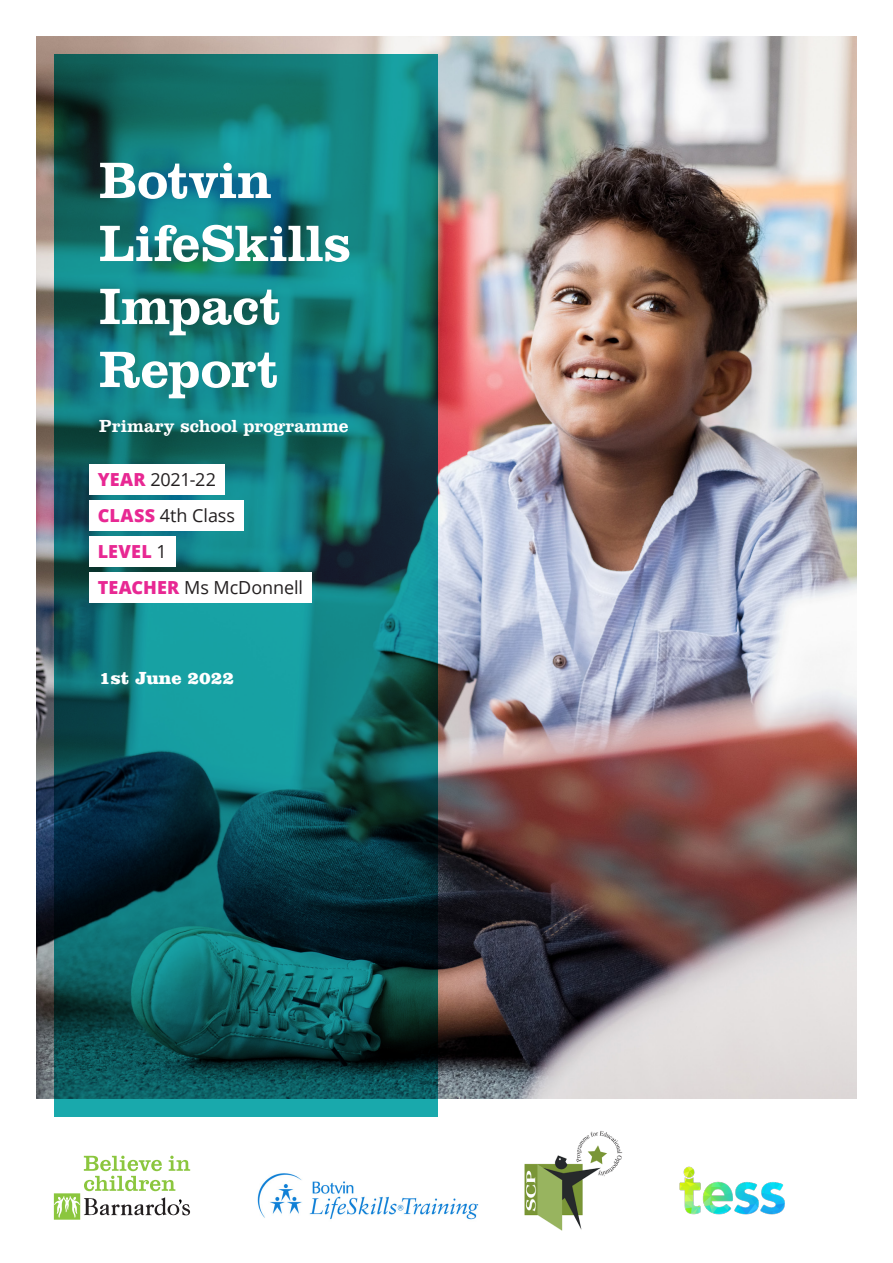
<style>
.page{position:relative;width:893px;height:1263px;background:#fff}
.page>*{position:absolute;margin:0;border:0;box-sizing:border-box;transform-origin:0 0}
.t1{font:700 52.5px/63px "Clarendon BT Pro";letter-spacing:-.01em;color:#fff}
.t2{font:18px "Open Sans";letter-spacing:-.005em;color:#231f20}
.t3{font:700 18px "Clarendon BT Pro";color:#fff}
.t4{font:900 18px "Clarendon BT Pro";color:#fff}
.t5{font:800 18px "Open Sans";letter-spacing:.015em;color:#e82893}
.s1{font-weight:800;color:#e82893}
.s2{font-weight:400;color:#231f20}
</style>
<div class="page">
<img style="left:36px;top:36px;width:821px;height:1062px">
<svg style="left:54px;top:1155px;width:136px;height:65px"></svg>
<img style="left:257px;top:1173px;width:222px;height:47px">
<svg style="left:54px;top:54px;width:383px;height:1062px;background:#0f6568"></svg>
<img style="left:524px;top:1131px;width:99px;height:100px">
<img style="left:679px;top:1166px;width:106px;height:49px">
<div style="left:89px;top:464px;width:135px;height:31px;background:#fff"></div>
<div style="left:89px;top:500px;width:155px;height:31px;background:#fff"></div>
<div style="left:89px;top:536px;width:86px;height:31px;background:#fff"></div>
<div style="left:89px;top:572px;width:223px;height:31px;background:#fff"></div>
<p class="t1" style="left:99px;top:148px;width:254px">Botvin<br>LifeSkills<br>Impact<br>Report</p>
<p class="t3" style="left:99px;top:414px;width:251px">Primary school programme</p>
<p class="t2" style="left:98px;top:467px;width:120px"><span class="s1">YEAR</span> 2021-22</p>
<p class="t2" style="left:98px;top:503px;width:139px"><span class="s1">CLASS</span> 4th Class</p>
<p class="t5" style="left:98px;top:538px;width:71px">LEVEL <span class="s2">1</span></p>
<p class="t2" style="left:98px;top:575px;width:207px"><span class="s1">TEACHER</span> Ms McDonnell</p>
<p class="t4" style="left:99px;top:666px;width:137px">1st June 2022</p>
</div>
